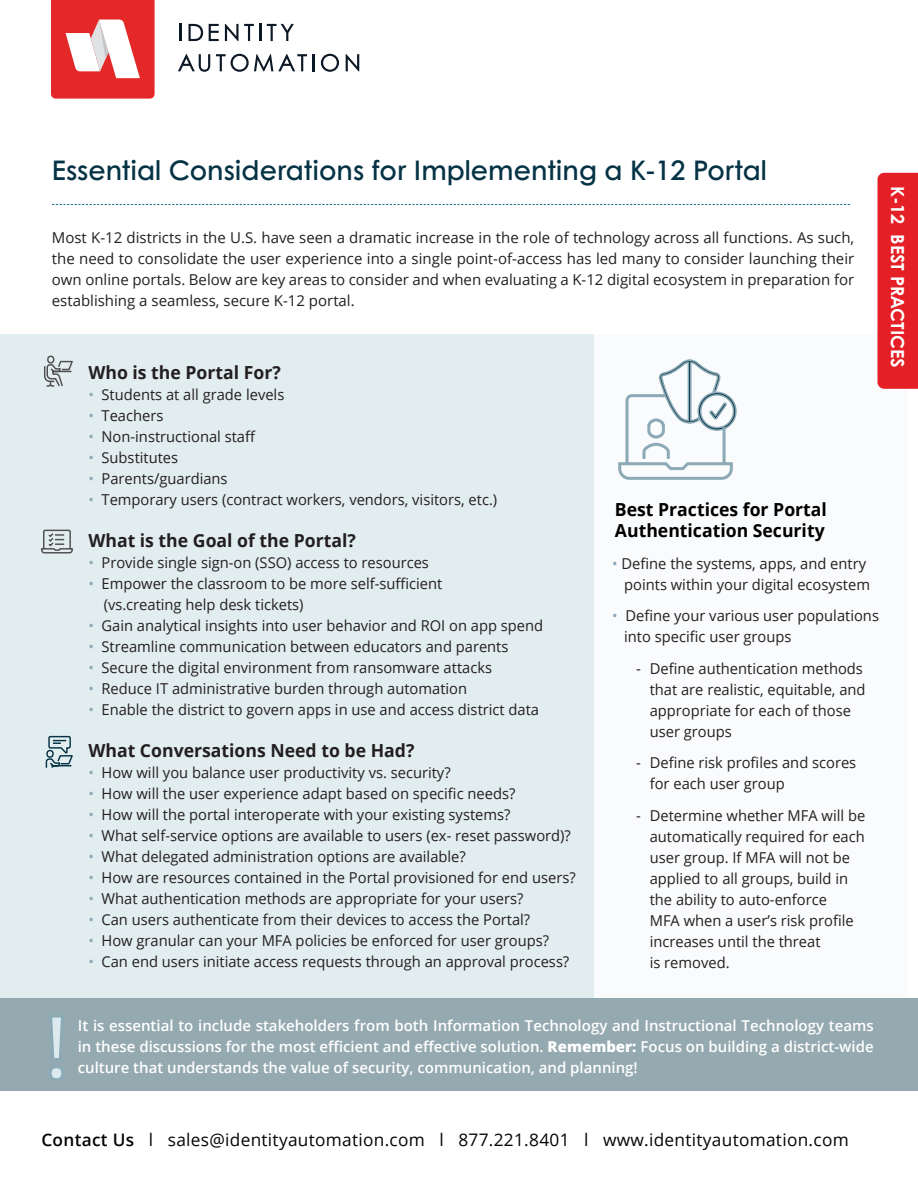
<style>
.page{position:relative;width:918px;height:1188px;background:#fff}
.page>*{position:absolute;margin:0;border:0;box-sizing:border-box;transform-origin:0 0}
.Headline{font:27px "Century Gothic Variable";color:#053345}
.Body{font:700 18px "Open Sans";color:#231f20}
.Body-2{font:700 18px/21px "Open Sans";color:#000}
.t1{font:700 18px "Century Gothic";color:#fff}
.t2{font:17.25px "Open Sans";letter-spacing:.015em;color:#040503}
.Body-3{font:15px/21px "Open Sans";color:#231f20}
.Body-4{font:600 15px/21px "Open Sans";color:#fff;text-align:justify}
.s1{color:#8caab5}
.s2{font-weight:800}
.s3{font-weight:600}
</style>
<div class="page">
<div style="left:0;top:335px;width:908px;height:664px;background:#ddeaed"></div>
<div style="left:594px;top:334px;width:324px;height:667px;background:#fff"></div>
<svg style="left:180px;top:24px;width:2px;height:17px"></svg>
<svg style="left:189px;top:24px;width:14px;height:17px"></svg>
<svg style="left:209px;top:24px;width:10px;height:17px"></svg>
<svg style="left:225px;top:24px;width:36px;height:17px"></svg>
<svg style="left:267px;top:24px;width:27px;height:17px"></svg>
<svg style="left:178px;top:54px;width:32px;height:18px"></svg>
<svg style="left:216px;top:54px;width:91px;height:18px"></svg>
<hr style="left:312px;top:54px;width:3px;height:17px;background:#0c1825">
<svg style="left:321px;top:54px;width:18px;height:18px"></svg>
<svg style="left:346px;top:54px;width:13px;height:17px"></svg>
<svg style="left:52px;top:0;width:103px;height:99px"></svg>
<div style="left:878px;top:173px;width:40px;height:216px;background:#e41f25"></div>
<svg style="left:52px;top:204px;width:798px;height:1px"></svg>
<svg style="left:45px;top:735px;width:28px;height:33px"></svg>
<svg style="left:44px;top:355px;width:29px;height:32px"></svg>
<svg style="left:41px;top:529px;width:32px;height:25px"></svg>
<svg style="left:618px;top:359px;width:119px;height:121px"></svg>
<div style="left:0;top:998px;width:918px;height:93px;background:#95a9b0"></div>
<svg style="left:51px;top:1017px;width:11px;height:62px"></svg>
<p class="Headline" style="left:52px;top:153px;width:717px">Essential Considerations for Implementing a K-12 Portal</p>
<p class="Body-3" style="left:52px;top:227px;width:804px;text-align:justify">Most K-12 districts in the U.S. have seen a dramatic increase in the role of technology across all functions. As such, the need to consolidate the user experience into a single point-of-access has led many to consider launching their own online portals. Below are key areas to consider and when evaluating a K-12 digital ecosystem in preparation for establishing a seamless, secure K-12 portal.</p>
<p class="Body" style="left:88px;top:360px;width:194px">Who is the Portal For?</p>
<p class="Body-3" style="left:88px;top:384px;width:197px"><span class="s1">•</span> Students at all grade levels</p>
<p class="Body-3" style="left:88px;top:405px;width:76px"><span class="s1">•</span> Teachers</p>
<p class="Body-3" style="left:88px;top:426px;width:169px"><span class="s1">•</span> Non-instructional staff</p>
<p class="Body-3" style="left:88px;top:447px;width:91px"><span class="s1">•</span> Substitutes</p>
<p class="Body-3" style="left:88px;top:468px;width:141px"><span class="s1">•</span> Parents/guardians</p>
<p class="Body-3" style="left:88px;top:489px;width:410px"><span class="s1">•</span> Temporary users (contract workers, vendors, visitors, etc.)</p>
<p class="Body" style="left:88px;top:528px;width:269px">What is the Goal of the Portal?</p>
<p class="Body-3" style="left:88px;top:552px;width:342px"><span class="s1">•</span> Provide single sign-on (SSO) access to resources</p>
<p class="Body-3" style="left:104px;top:573px;width:340px;text-indent:-15px"><span class="s1">•</span> Empower the classroom to be more self-sufficient (vs.creating help desk tickets)</p>
<p class="Body-3" style="left:88px;top:615px;width:456px"><span class="s1">•</span> Gain analytical insights into user behavior and ROI on app spend</p>
<p class="Body-3" style="left:88px;top:636px;width:422px"><span class="s1">•</span> Streamline communication between educators and parents</p>
<p class="Body-3" style="left:88px;top:657px;width:405px"><span class="s1">•</span> Secure the digital environment from ransomware attacks</p>
<p class="Body-3" style="left:88px;top:678px;width:380px"><span class="s1">•</span> Reduce IT administrative burden through automation</p>
<p class="Body-3" style="left:88px;top:699px;width:452px"><span class="s1">•</span> Enable the district to govern apps in use and access district data</p>
<p class="Body" style="left:88px;top:738px;width:328px">What Conversations Need to be Had?</p>
<p class="Body-3" style="left:88px;top:762px;width:364px"><span class="s1">•</span> How will you balance user productivity vs. security?</p>
<p class="Body-3" style="left:88px;top:783px;width:428px"><span class="s1">•</span> How will the user experience adapt based on specific needs?</p>
<p class="Body-3" style="left:88px;top:804px;width:424px"><span class="s1">•</span> How will the portal interoperate with your existing systems?</p>
<p class="Body-3" style="left:88px;top:825px;width:484px"><span class="s1">•</span> What self-service options are available to users (ex- reset password)?</p>
<p class="Body-3" style="left:88px;top:846px;width:379px"><span class="s1">•</span> What delegated administration options are available?</p>
<p class="Body-3" style="left:88px;top:867px;width:489px"><span class="s1">•</span> How are resources contained in the Portal provisioned for end users?</p>
<p class="Body-3" style="left:88px;top:888px;width:437px"><span class="s1">•</span> What authentication methods are appropriate for your users?</p>
<p class="Body-3" style="left:88px;top:909px;width:443px"><span class="s1">•</span> Can users authenticate from their devices to access the Portal?</p>
<p class="Body-3" style="left:88px;top:930px;width:462px"><span class="s1">•</span> How granular can your MFA policies be enforced for user groups?</p>
<p class="Body-3" style="left:88px;top:951px;width:483px"><span class="s1">•</span> Can end users initiate access requests through an approval process?</p>
<p class="Body-2" style="left:615px;top:499px;width:214px">Best Practices for Portal<br>Authentication Security</p>
<p class="Body-3" style="left:612px;top:552px;width:259px;text-align:right"><span class="s1">•</span> Define the systems, apps, and entry points within your digital ecosystem</p>
<p class="Body-3" style="left:624px;top:605px;width:256px;text-indent:-12px"><span class="s1">•</span> Define your various user populations into specific user groups</p>
<p class="Body-3" style="left:636px;top:657px;width:228px">- Define authentication methods</p>
<p class="Body-3" style="left:650px;top:678px;width:217px">that are realistic, equitable, and appropriate for each of those user groups</p>
<p class="Body-3" style="left:650px;top:752px;width:208px;text-indent:-13px">- Define risk profiles and scores for each user group</p>
<p class="Body-3" style="left:650px;top:804px;width:217px;text-indent:-13px">- Determine whether MFA will be automatically required for each user group. If MFA will not be applied to all groups, build in the ability to auto-enforce<br>MFA when a user’s risk profile increases until the threat<br>is removed.</p>
<p class="t1" style="left:910px;top:186px;width:183px;rotate:90deg">K-12 BEST PRACTICES</p>
<p class="Body-4" style="left:78px;top:1014px;width:797px">It is essential to include stakeholders from both Information Technology and Instructional Technology teams in these discussions for the most efficient and effective solution. <span class="s2">Remember:</span> Focus on building a district-wide culture that understands the value of security, communication, and planning!</p>
<p class="t2" style="left:41px;top:1128px;width:809px"><span class="s3">Contact Us</span> l sales@identityautomation.com l 877.221.8401 l www.identityautomation.com</p>
</div>
